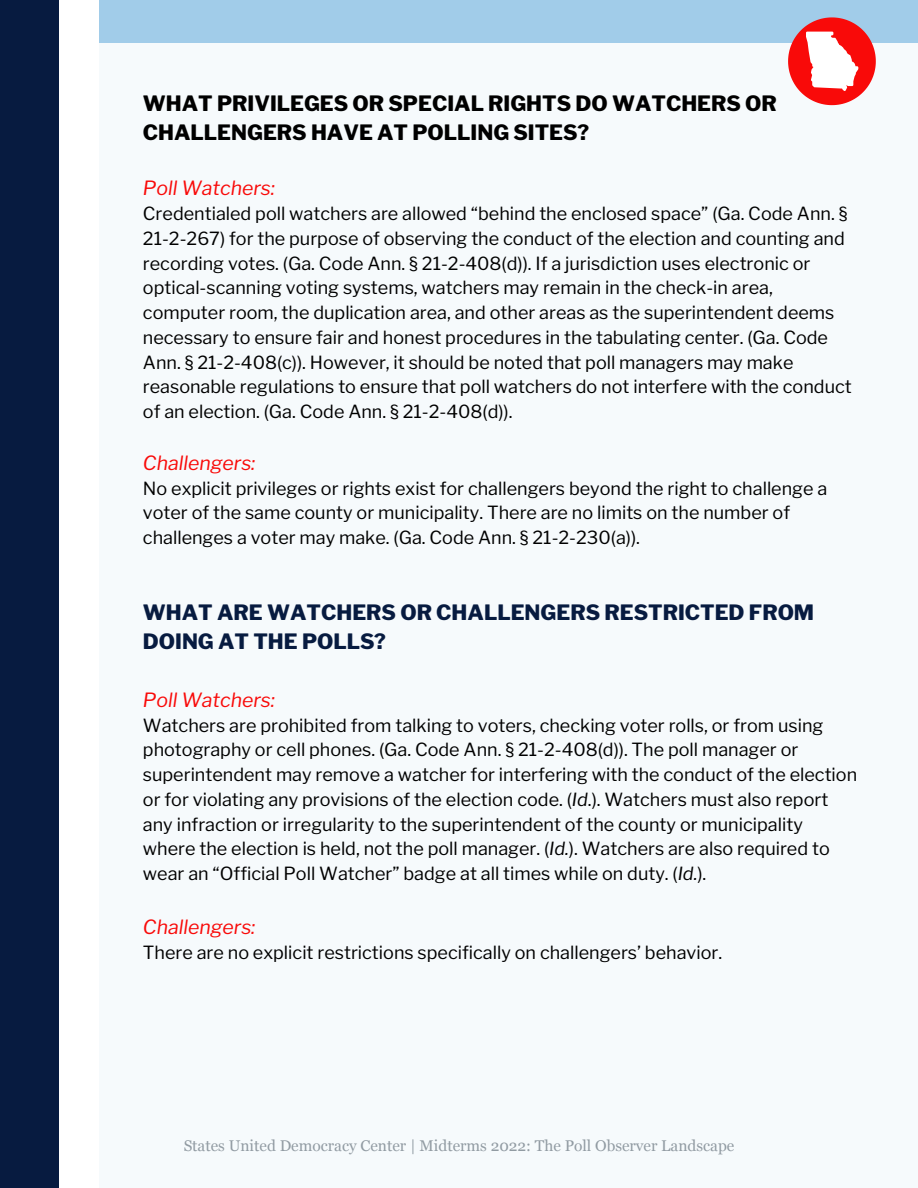
<style>
.page{position:relative;width:918px;height:1188px;background:#fff}
.page>*{position:absolute;margin:0;border:0;box-sizing:border-box;transform-origin:0 0}
.t1{font:800 21px/29.2px "Libre Franklin";color:#000}
.t2{font:800 21px/29.2px "Libre Franklin";color:#071b40}
.t3{font:italic 19.5px "Libre Franklin";color:#f90a09}
.t4{font:18px/24.8px "Libre Franklin";color:#000}
.t5{font:15.45px "Georgia";color:#2a3a47}
.s1{font-style:italic}
</style>
<div class="page">
<div style="left:0;top:0;width:58px;height:1188px;background:#071b40"></div>
<div style="left:99px;top:0;width:819px;height:1188px;background:#f6fafc"></div>
<div style="left:99px;top:0;width:819px;height:43px;background:#a1cce9"></div>
<svg style="left:788px;top:17px;width:88px;height:88px"></svg>
<p class="t1" style="left:143px;top:89px;width:635px">WHAT PRIVILEGES OR SPECIAL RIGHTS DO WATCHERS OR<br>CHALLENGERS HAVE AT POLLING SITES?</p>
<p class="t3" style="left:143px;top:177px;width:134px">Poll Watchers:</p>
<p class="t4" style="left:143px;top:201px;width:710px">Credentialed poll watchers are allowed “behind the enclosed space” (Ga. Code Ann. § 21-2-267) for the purpose of observing the conduct of the election and counting and recording votes. (Ga. Code Ann. § 21-2-408(d)). If a jurisdiction uses electronic or optical-scanning voting systems, watchers may remain in the check-in area, computer room, the duplication area, and other areas as the superintendent deems necessary to ensure fair and honest procedures in the tabulating center. (Ga. Code Ann. § 21-2-408(c)). However, it should be noted that poll managers may make reasonable regulations to ensure that poll watchers do not interfere with the conduct of an election. (Ga. Code Ann. § 21-2-408(d)).</p>
<p class="t3" style="left:143px;top:451px;width:114px">Challengers:</p>
<p class="t4" style="left:143px;top:476px;width:686px">No explicit privileges or rights exist for challengers beyond the right to challenge a voter of the same county or municipality. There are no limits on the number of challenges a voter may make. (Ga. Code Ann. § 21-2-230(a)).</p>
<p class="t2" style="left:143px;top:598px;width:673px">WHAT ARE WATCHERS OR CHALLENGERS RESTRICTED FROM<br>DOING AT THE POLLS?</p>
<p class="t3" style="left:143px;top:688px;width:134px">Poll Watchers:</p>
<p class="t4" style="left:143px;top:713px;width:716px">Watchers are prohibited from talking to voters, checking voter rolls, or from using photography or cell phones. (Ga. Code Ann. § 21-2-408(d)). The poll manager or superintendent may remove a watcher for interfering with the conduct of the election or for violating any provisions of the election code. (<span class="s1">Id</span>.). Watchers must also report any infraction or irregularity to the superintendent of the county or municipality where the election is held, not the poll manager. (<span class="s1">Id.</span>). Watchers are also required to wear an “Official Poll Watcher” badge at all times while on duty. (<span class="s1">Id.</span>).</p>
<p class="t3" style="left:143px;top:915px;width:114px">Challengers:</p>
<p class="t4" style="left:143px;top:940px;width:581px">There are no explicit restrictions specifically on challengers’ behavior.</p>
<p class="t5" style="left:184px;top:1137px;width:552px">States United Democracy Center | Midterms 2022: The Poll Observer Landscape</p>
</div>
